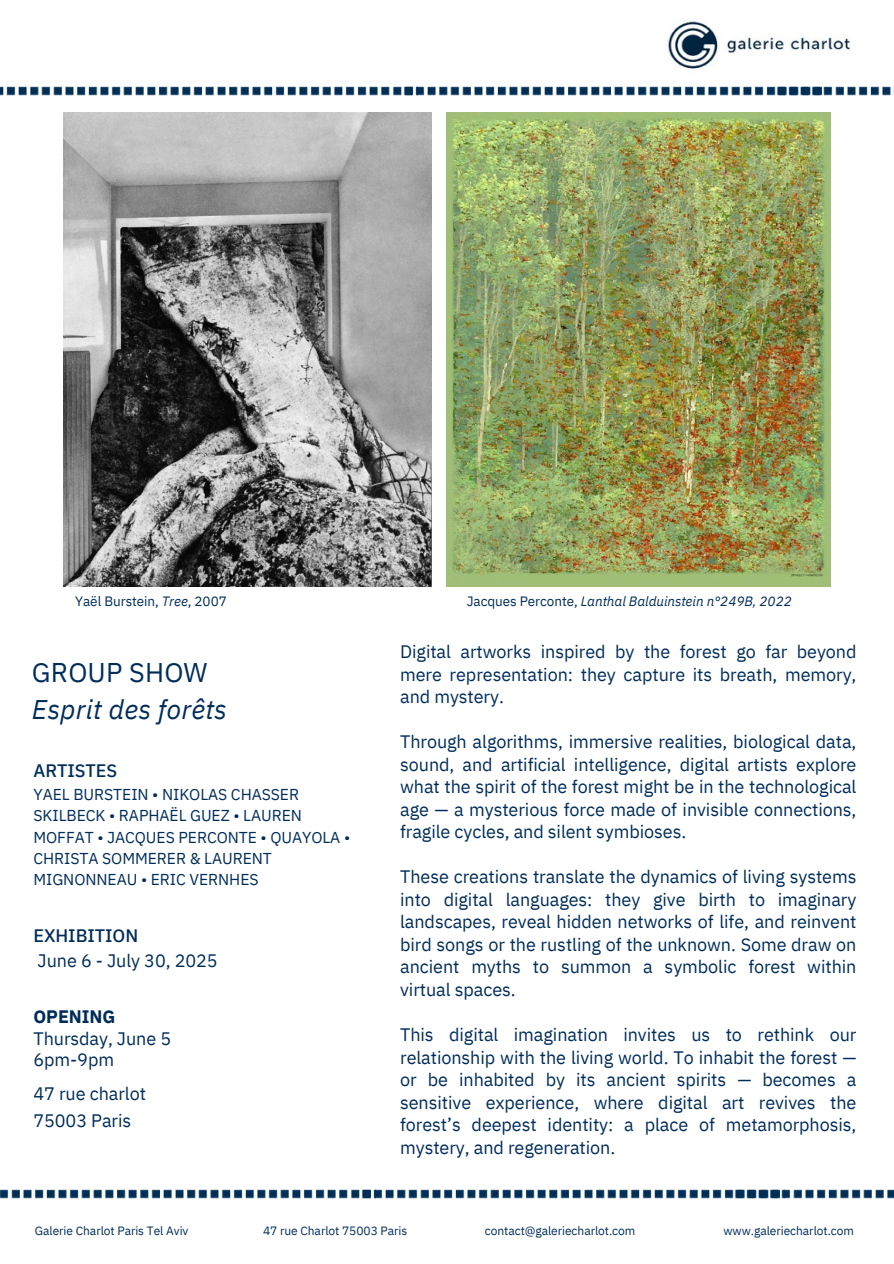
<style>
.page{position:relative;width:894px;height:1264px;background:#fff}
.page>*{position:absolute;margin:0;border:0;box-sizing:border-box;transform-origin:0 0}
.t1{font:italic 27px/37.2px "IBM Plex Sans";letter-spacing:.005em;color:#002d5a}
.t2{font:18px/22.5px "IBM Plex Sans";letter-spacing:-.005em;color:#002d5a;text-align:justify}
.t3{font:500 18px "IBM Plex Sans";letter-spacing:-.005em;color:#002d5a}
.t4{font:15.75px/21.5px "IBM Plex Sans";letter-spacing:-.005em;color:#002d5a}
.t5{font:italic 13.5px "IBM Plex Sans";letter-spacing:-.005em;color:#002d5a}
.t6{font:13.5px "IBM Plex Sans";letter-spacing:-.005em;color:#002d5a}
.t7{font:12px "IBM Plex Sans";letter-spacing:-.005em;color:#002d5a}
.s1{font-style:italic}
.s2{font-style:normal}
.s3{font-weight:500}
.s4{font-weight:700}
</style>
<div class="page">
<img style="left:0;top:86px;width:400px;height:10px">
<img style="left:400px;top:86px;width:373px;height:10px">
<img style="left:773px;top:86px;width:118px;height:10px">
<img style="left:0;top:1189px;width:358px;height:10px">
<img style="left:358px;top:1189px;width:373px;height:10px">
<img style="left:731px;top:1189px;width:162px;height:10px">
<img style="left:668px;top:21px;width:183px;height:48px">
<img style="left:64px;top:112px;width:368px;height:474px">
<img style="left:446px;top:112px;width:384px;height:474px">
<p class="t6" style="left:75px;top:592px;width:153px">Yaël Burstein, <span class="s1">Tree</span>, 2007</p>
<p class="t1" style="left:32px;top:653px;width:196px"><span class="s2">GROUP SHOW<br></span>Esprit des forêts</p>
<p class="t3" style="left:33px;top:759px;width:85px">ARTISTES</p>
<p class="t4" style="left:33px;top:783px;width:318px">YAEL BURSTEIN • NIKOLAS CHASSER<br>SKILBECK • RAPHAËL GUEZ • LAUREN<br>MOFFAT • JACQUES PERCONTE • QUAYOLA •<br>CHRISTA SOMMERER &amp; LAURENT<br>MIGNONNEAU • ERIC VERNHES</p>
<p class="t2" style="left:33px;top:922px;width:186px;line-height:24.8px"><span class="s3">EXHIBITION<br></span>June 6 - July 30, 2025</p>
<p class="t2" style="left:33px;top:1005px;width:139px;line-height:21.5px;text-align:left"><span class="s4">OPENING<br></span>Thursday, June 5<br>6pm-9pm</p>
<p class="t2" style="left:33px;top:1079px;width:114px;line-height:27px">47 rue charlot<br>75003 Paris</p>
<p class="t5" style="left:466px;top:592px;width:326px"><span class="s2">Jacques Perconte,</span> Lanthal Balduinstein n°249B, 2022</p>
<h2 class="t2" style="left:400px;top:640px;width:457px">Digital artworks inspired by the forest go far beyond mere representation: they capture its breath, memory, and mystery.</h2>
<h2 class="t2" style="left:400px;top:730px;width:457px">Through algorithms, immersive realities, biological data, sound, and artificial intelligence, digital artists explore what the spirit of the forest might be in the technological age — a mysterious force made of invisible connections, fragile cycles, and silent symbioses.</h2>
<h2 class="t2" style="left:400px;top:865px;width:457px">These creations translate the dynamics of living systems into digital languages: they give birth to imaginary landscapes, reveal hidden networks of life, and reinvent bird songs or the rustling of the unknown. Some draw on ancient myths to summon a symbolic forest within virtual spaces.</h2>
<h2 class="t2" style="left:400px;top:1023px;width:457px">This digital imagination invites us to rethink our relationship with the living world. To inhabit the forest — or be inhabited by its ancient spirits — becomes a sensitive experience, where digital art revives the forest’s deepest identity: a place of metamorphosis, mystery, and regeneration.</h2>
<h4 class="t7" style="left:35px;top:1222px;width:155px">Galerie Charlot Paris Tel Aviv</h4>
<h3 class="t7" style="left:263px;top:1222px;width:146px">47 rue Charlot 75003 Paris</h3>
<h2 class="t7" style="left:484px;top:1222px;width:152px">contact@galeriecharlot.com</h2>
<h2 class="t7" style="left:723px;top:1222px;width:132px">www.galeriecharlot.com</h2>
</div>
